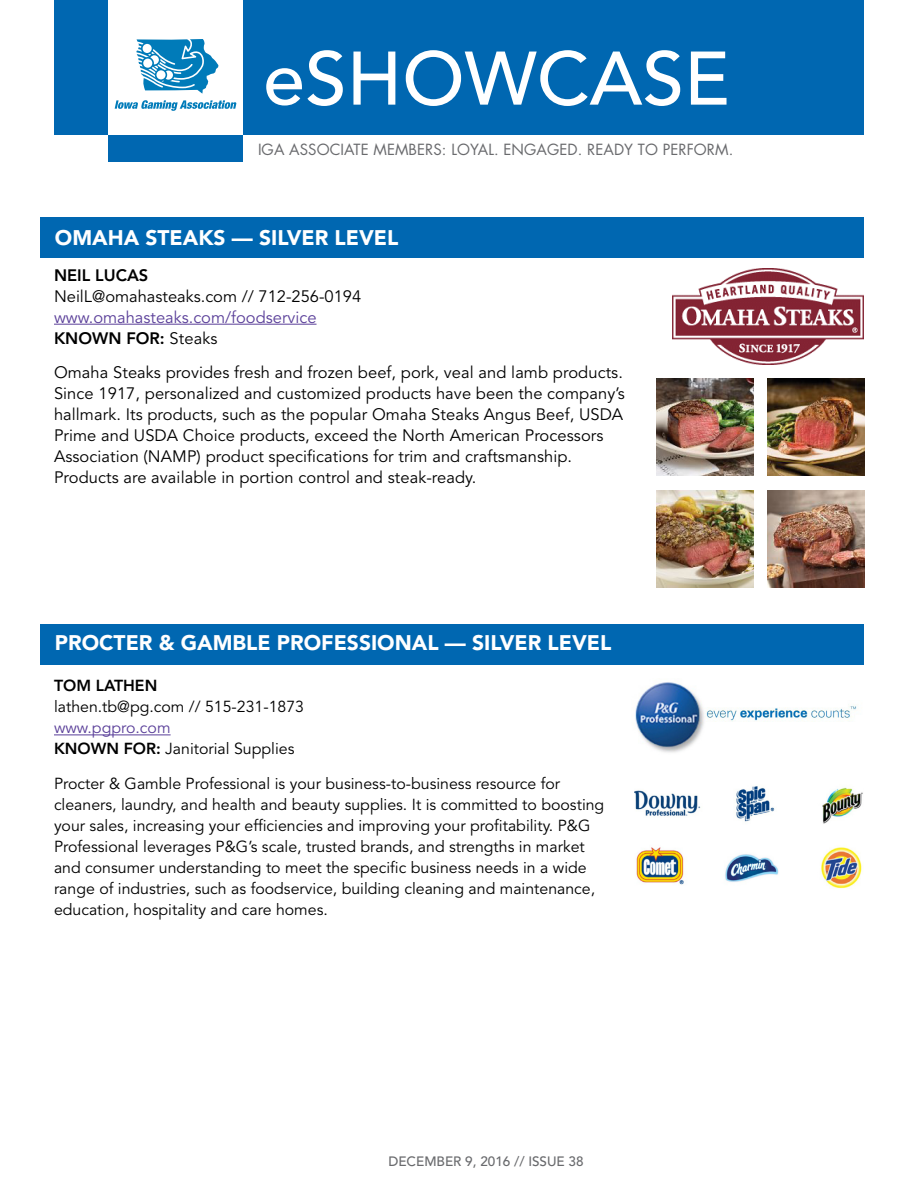
<style>
.page{position:relative;width:918px;height:1188px;background:#fff}
.page>*{position:absolute;margin:0;border:0;box-sizing:border-box;transform-origin:0 0}
.t1{font:500 75px "Avenir";color:#fff}
.t2{font:900 21px "Avenir";color:#fff}
.t3{font:16.5px/21px "Avenir";letter-spacing:.005em;color:#000}
.t4{font:16.5px/21px "Avenir";color:#5a3f99}
.t5{font:800 16.5px "Avenir";color:#000}
.t6{font:15.9px/21px "Avenir";color:#000}
.t7{font:800 15.9px "Avenir";color:#000}
.t8{font:15px "Futura";letter-spacing:.005em;color:#696a6d}
.t9{font:500 13.5px "Avenir";color:#696a6d}
.s1{font-weight:800;color:#000}
.s2{color:#000}
.s3{color:#5a3f99}
.s4{font-weight:800}
</style>
<div class="page">
<div style="left:54px;top:0;width:810px;height:135px;background:#0067b1"></div>
<div style="left:108px;top:0;width:135px;height:162px;background:#fff"></div>
<svg style="left:115px;top:100px;width:121px;height:11px"></svg>
<svg style="left:136px;top:39px;width:83px;height:55px"></svg>
<div style="left:108px;top:135px;width:135px;height:27px;background:#0067b1"></div>
<div style="left:40px;top:624px;width:824px;height:40px;background:#0067b1"></div>
<div style="left:40px;top:218px;width:824px;height:40px;background:#0067b1"></div>
<hr style="left:54px;top:324px;width:263px;height:1px;background:#5a3f99">
<hr style="left:54px;top:734px;width:117px;height:1px;background:#5a3f99">
<img style="left:672px;top:268px;width:192px;height:96px">
<img style="left:657px;top:379px;width:96px;height:96px">
<img style="left:768px;top:379px;width:96px;height:96px">
<img style="left:657px;top:491px;width:96px;height:96px">
<img style="left:768px;top:491px;width:96px;height:96px">
<img style="left:635px;top:682px;width:222px;height:71px">
<img style="left:634px;top:786px;width:229px;height:38px">
<img style="left:636px;top:847px;width:226px;height:42px">
<h1 class="t1" style="left:263px;top:35px;width:468px">ESHOWCASE</h1>
<p class="t8" style="left:258px;top:140px;width:279px">IGA ASSOCIATE MEMBERS: LOYAL. ENGAG</p>
<p class="t8" style="left:559px;top:140px;width:175px">ED. READY TO PERFORM.</p>
<h2 class="t2" style="left:55px;top:225px;width:236px">OMAHA STEAKS — SILVER</h2>
<h2 class="t2" style="left:335px;top:225px;width:65px">LEVEL</h2>
<p class="t5" style="left:54px;top:265px;width:85px">NEIL LUCAS</p>
<p class="t3" style="left:54px;top:286px;width:309px">NeilL@omahasteaks.com // 712-256-0194</p>
<p class="t4" style="left:54px;top:307px;width:264px">www.omahasteaks.com/foodservice<br><span class="s1">KNOWN FOR:</span> <span class="s2">Steaks</span></p>
<p class="t3" style="left:54px;top:362px;width:572px">Omaha Steaks provides fresh and frozen beef, pork, veal and lamb products.<br>Since 1917, personalized and customized products have been the company’s hallmark. Its products, such as the popular Omaha Steaks Angus Beef, USDA Prime and USDA Choice products, exceed the North American Processors Association (NAMP) product specifications for trim and craftsmanship.<br>Products are available in portion control and steak-ready.</p>
<h2 class="t2" style="left:55px;top:630px;width:558px">PROCTER &amp; GAMBLE PROFESSIONAL — SI LVER LEVEL</h2>
<p class="t7" style="left:54px;top:676px;width:105px">TOM LATH EN</p>
<p class="t6" style="left:54px;top:697px;width:252px">lathen.tb@pg.com // 515-231-1873</p>
<p class="t6" style="left:54px;top:718px;width:242px"><span class="s3">www.pgpro.com<br></span><span class="s4">KNOWN FOR:</span> Janitorial Supplies</p>
<p class="t6" style="left:54px;top:773px;width:552px">Procter &amp; Gamble Professional is your business-to-business resource for cleaners, laundry, and health and beauty supplies. It is committed to boosting your sales, increasing your efficiencies and improving your profitability. P&amp;G Professional leverages P&amp;G’s scale, trusted brands, and strengths in market and consumer understanding to meet the specific business needs in a wide range of industries, such as foodservice, building cleaning and maintenance, education, hospitality and care homes.</p>
<p class="t9" style="left:388px;top:1154px;width:197px">DECEMBER 9, 2016 // ISSUE 38</p>
</div>
